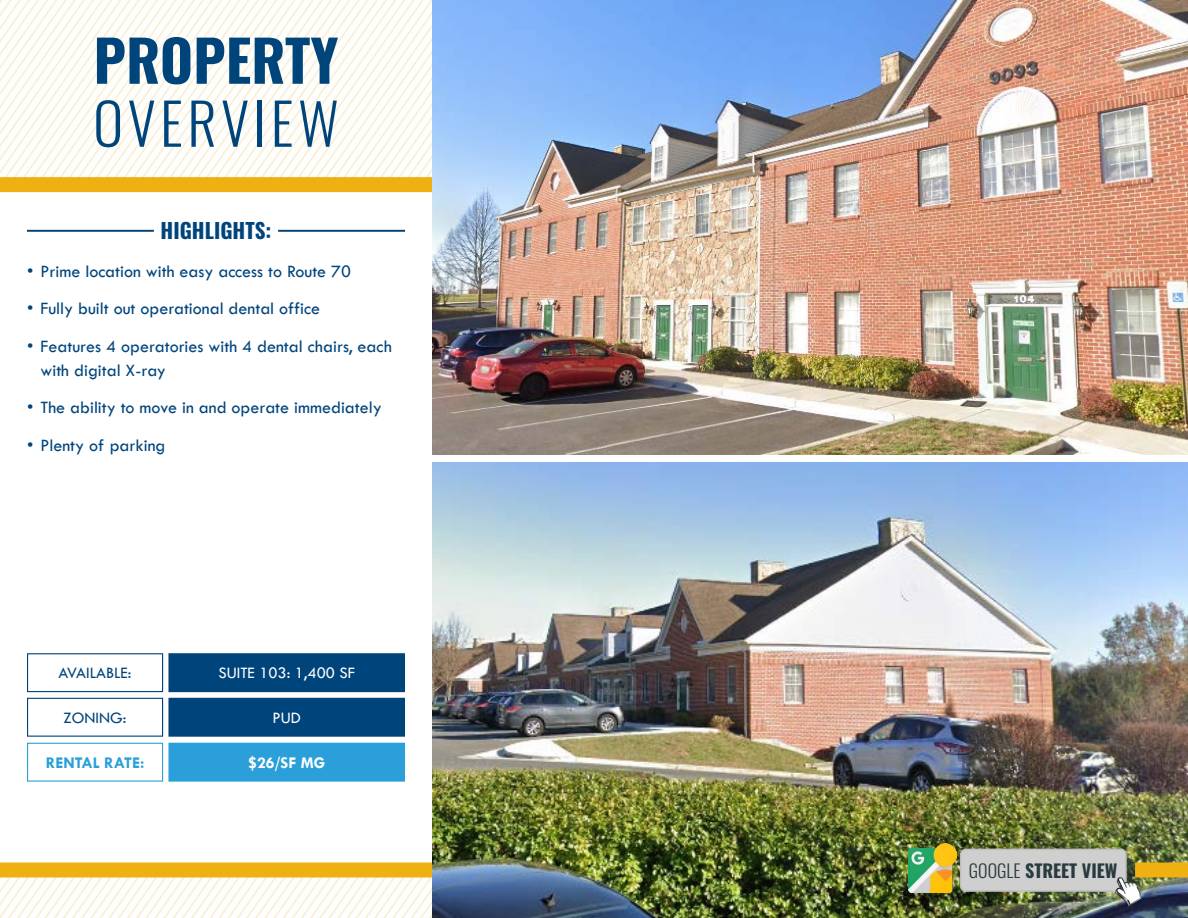
<style>
.page{position:relative;width:1188px;height:918px;background:#fff}
.page>*{position:absolute;margin:0;border:0;box-sizing:border-box;transform-origin:0 0}
.t1{font:700 57px "Oswald";color:#00447c}
.t2{font:300 57px "Oswald";letter-spacing:.08em;color:#00447c}
.t3{font:700 21px "Oswald";color:#00447c}
.t4{font:18px/24px "Tw Cen";color:#00447c}
.t5{font:700 18px "Oswald";color:#293b3d}
.t6{font:16.5px "Tw Cen";color:#fff}
.t7{font:16.5px "Tw Cen";color:#00447c}
.t8{font:700 16.5px "Tw Cen";color:#2a9fd9}
.t9{font:700 16.5px "Tw Cen";color:#fff}
.s1{font-weight:300}
</style>
<div class="page">
<img style="left:0;top:0;width:432px;height:918px">
<div style="left:0;top:186px;width:1188px;height:684px;background:#fff"></div>
<div style="left:0;top:177px;width:432px;height:15px;background:#eeb111"></div>
<img style="left:432px;top:0;width:756px;height:455px">
<div style="left:0;top:862px;width:432px;height:16px;background:#eeb111"></div>
<img style="left:432px;top:463px;width:756px;height:455px">
<div style="left:1135px;top:862px;width:53px;height:16px;background:#eeb111"></div>
<img style="left:908px;top:844px;width:49px;height:48px">
<div style="left:961px;top:849px;width:165px;height:42px;background:#cfcfcf;border-radius:5px"></div>
<div style="left:960px;top:849px;width:167px;height:43px;border:2px solid #bcbebf;border-radius:5px"></div>
<img style="left:1115px;top:877px;width:27px;height:29px">
<hr style="left:278px;top:230px;width:127px;height:2px;background:#00447c">
<hr style="left:27px;top:230px;width:127px;height:2px;background:#00447c">
<div style="left:27px;top:653px;width:136px;height:39px;border:1px solid #00447c"></div>
<div style="left:169px;top:654px;width:235px;height:38px;background:#00447c"></div>
<div style="left:168px;top:653px;width:237px;height:39px;border:1px solid #00447c"></div>
<div style="left:27px;top:698px;width:136px;height:39px;border:1px solid #00447c"></div>
<div style="left:169px;top:698px;width:235px;height:38px;background:#00447c"></div>
<div style="left:168px;top:698px;width:237px;height:39px;border:1px solid #00447c"></div>
<div style="left:27px;top:743px;width:136px;height:39px;border:1px solid #2a9fd9"></div>
<div style="left:169px;top:743px;width:235px;height:38px;background:#2a9fd9"></div>
<div style="left:168px;top:743px;width:237px;height:39px;border:1px solid #2a9fd9"></div>
<h1 class="t1" style="left:94px;top:31px;width:246px">PROPERTY</h1>
<h1 class="t2" style="left:93px;top:73px;width:247px">OVERVIEW</h1>
<p class="t3" style="left:161px;top:220px;width:112px">HIGHLIGHTS:</p>
<p class="t4" style="left:27px;top:259px;width:326px">• Prime location with easy access to Route 70</p>
<p class="t4" style="left:27px;top:296px;width:295px">• Fully built out operational dental office</p>
<p class="t4" style="left:40px;top:334px;width:353px;text-indent:-14px">• Features 4 operatories with 4 dental chairs, each with digital X-ray</p>
<p class="t4" style="left:27px;top:395px;width:356px">• The ability to move in and operate immediately</p>
<p class="t4" style="left:27px;top:433px;width:140px">• Plenty of parking</p>
<p class="t7" style="left:59px;top:663px;width:74px">AVAILABLE:</p>
<p class="t6" style="left:219px;top:663px;width:138px">SUITE 103: 1,400 SF</p>
<p class="t7" style="left:64px;top:708px;width:64px">ZONING:</p>
<p class="t6" style="left:273px;top:708px;width:30px">PUD</p>
<p class="t8" style="left:46px;top:753px;width:100px">RENTAL RATE:</p>
<p class="t9" style="left:248px;top:753px;width:78px">$26/SF MG</p>
<p class="t5" style="left:969px;top:861px;width:150px"><span class="s1">GOOGLE</span> STREET VIEW</p>
</div>
